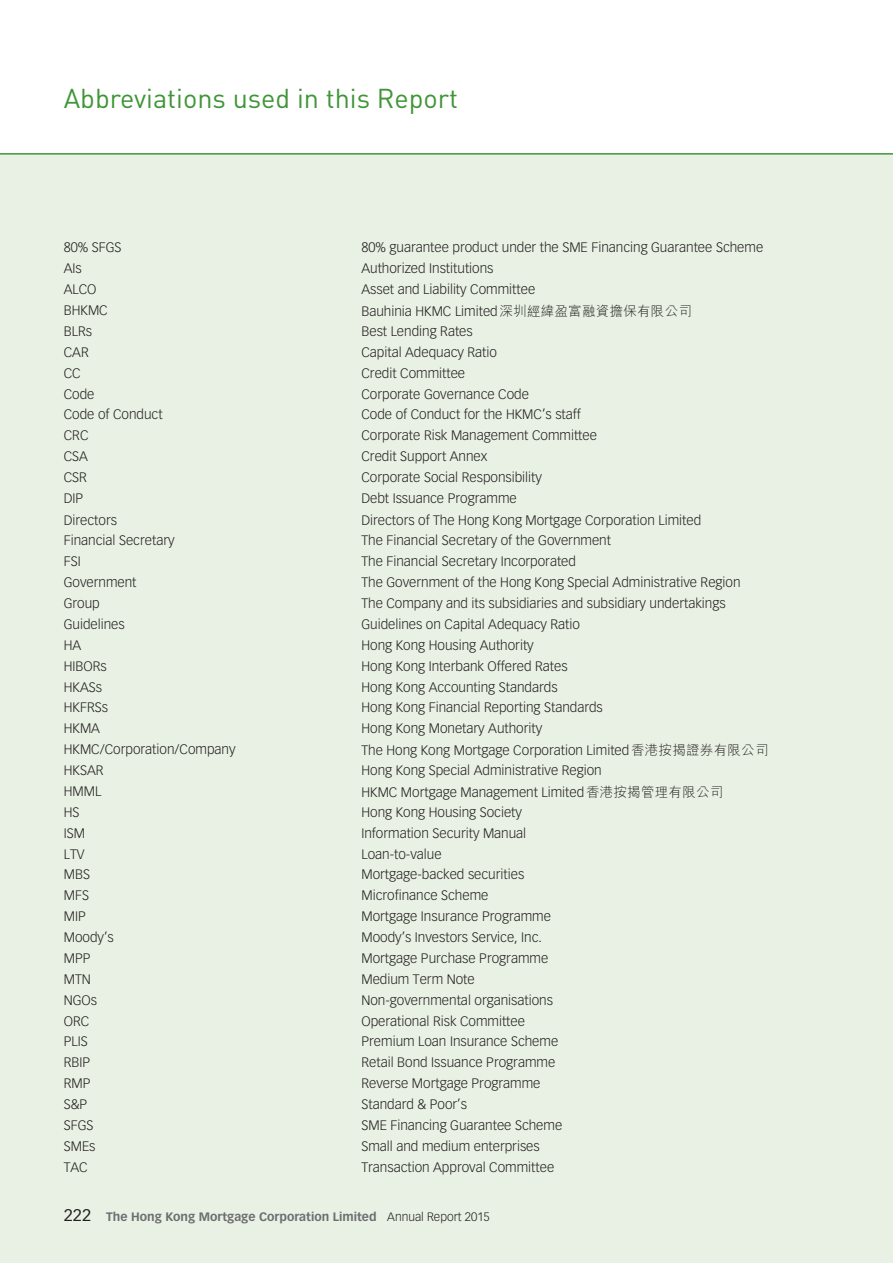
<style>
.page{position:relative;width:893px;height:1263px;background:#fff}
.page>*{position:absolute;margin:0;border:0;box-sizing:border-box;transform-origin:0 0}
.t1{font:27px "DIN";color:#3f9537}
.t2{font:300 13.5px "Vectora LT Std";color:#231f20}
.t3{font:700 12px "Vectora LT Std";color:#6c6d70}
.s1{font-family:"M Hei HK"}
.s2{font-weight:400;font-size:16.5px;color:#231f20}
.s3{font-weight:300;color:#231f20}
</style>
<div class="page">
<div style="left:0;top:154px;width:893px;height:1109px;background:#e8f1e3"></div>
<hr style="left:0;top:153px;width:893px;height:2px;background:#3f9537">
<h1 class="t1" style="left:64px;top:82px;width:396px">Abbreviations used in this Report</h1>
<p class="t2" style="left:64px;top:240px;width:59px">80% SFGS</p>
<p class="t2" style="left:361px;top:240px;width:403px">80% guarantee product under the SME Financing Guarantee Scheme</p>
<p class="t2" style="left:64px;top:261px;width:19px">AIs</p>
<p class="t2" style="left:361px;top:261px;width:134px">Authorized Institutions</p>
<p class="t2" style="left:64px;top:282px;width:34px">ALCO</p>
<p class="t2" style="left:361px;top:282px;width:175px">Asset and Liability Committee</p>
<p class="t2" style="left:64px;top:302px;width:46px">BHKMC</p>
<p class="t2" style="left:361px;top:303px;width:332px">Bauhinia HKMC Limited<span class="s1">深圳經緯盈富融資擔保有限公司</span></p>
<p class="t2" style="left:64px;top:323px;width:30px">BLRs</p>
<p class="t2" style="left:361px;top:323px;width:113px">Best Lending Rates</p>
<p class="t2" style="left:64px;top:344px;width:27px">CAR</p>
<p class="t2" style="left:361px;top:344px;width:137px">Capital Adequacy Ratio</p>
<p class="t2" style="left:64px;top:365px;width:19px">CC</p>
<p class="t2" style="left:361px;top:365px;width:105px">Credit Committee</p>
<p class="t2" style="left:64px;top:386px;width:32px">Code</p>
<p class="t2" style="left:361px;top:386px;width:169px">Corporate Governance Code</p>
<p class="t2" style="left:64px;top:407px;width:100px">Code of Conduct</p>
<p class="t2" style="left:361px;top:407px;width:221px">Code of Conduct for the HKMC’s staff</p>
<p class="t2" style="left:64px;top:428px;width:26px">CRC</p>
<p class="t2" style="left:361px;top:428px;width:237px">Corporate Risk Management Committee</p>
<p class="t2" style="left:64px;top:449px;width:26px">CSA</p>
<p class="t2" style="left:361px;top:449px;width:127px">Credit Support Annex</p>
<p class="t2" style="left:64px;top:469px;width:25px">CSR</p>
<p class="t2" style="left:361px;top:469px;width:182px">Corporate Social Responsibility</p>
<p class="t2" style="left:64px;top:490px;width:21px">DIP</p>
<p class="t2" style="left:361px;top:490px;width:157px">Debt Issuance Programme</p>
<p class="t2" style="left:64px;top:512px;width:55px">Directors</p>
<p class="t2" style="left:361px;top:512px;width:341px">Directors of The Hong Kong Mortgage Corporation Limited</p>
<p class="t2" style="left:64px;top:533px;width:112px">Financial Secretary</p>
<p class="t2" style="left:361px;top:533px;width:251px">The Financial Secretary of the Government</p>
<p class="t2" style="left:64px;top:554px;width:19px">FSI</p>
<p class="t2" style="left:361px;top:554px;width:216px">The Financial Secretary Incorporated</p>
<p class="t2" style="left:64px;top:575px;width:74px">Government</p>
<p class="t2" style="left:361px;top:575px;width:381px">The Government of the Hong Kong Special Administrative Region</p>
<p class="t2" style="left:64px;top:595px;width:38px">Group</p>
<p class="t2" style="left:361px;top:595px;width:366px">The Company and its subsidiaries and subsidiary undertakings</p>
<p class="t2" style="left:64px;top:616px;width:63px">Guidelines</p>
<p class="t2" style="left:361px;top:616px;width:220px">Guidelines on Capital Adequacy Ratio</p>
<p class="t2" style="left:64px;top:637px;width:19px">HA</p>
<p class="t2" style="left:361px;top:637px;width:174px">Hong Kong Housing Authority</p>
<p class="t2" style="left:64px;top:658px;width:45px">HIBORs</p>
<p class="t2" style="left:361px;top:658px;width:208px">Hong Kong Interbank Offered Rates</p>
<p class="t2" style="left:64px;top:679px;width:40px">HKASs</p>
<p class="t2" style="left:361px;top:679px;width:198px">Hong Kong Accounting Standards</p>
<p class="t2" style="left:64px;top:700px;width:46px">HKFRSs</p>
<p class="t2" style="left:361px;top:700px;width:243px">Hong Kong Financial Reporting Standards</p>
<p class="t2" style="left:64px;top:721px;width:38px">HKMA</p>
<p class="t2" style="left:361px;top:721px;width:182px">Hong Kong Monetary Authority</p>
<p class="t2" style="left:64px;top:742px;width:173px">HKMC/Corporation/Company</p>
<p class="t2" style="left:361px;top:742px;width:409px">The Hong Kong Mortgage Corporation Limited<span class="s1">香港按揭證券有限公司</span></p>
<p class="t2" style="left:64px;top:762px;width:41px">HKSAR</p>
<p class="t2" style="left:361px;top:762px;width:242px">Hong Kong Special Administrative Region</p>
<p class="t2" style="left:64px;top:783px;width:39px">HMML</p>
<p class="t2" style="left:361px;top:784px;width:363px">HKMC Mortgage Management Limited<span class="s1">香港按揭管理有限公司</span></p>
<p class="t2" style="left:64px;top:804px;width:17px">HS</p>
<p class="t2" style="left:361px;top:804px;width:162px">Hong Kong Housing Society</p>
<p class="t2" style="left:64px;top:825px;width:23px">ISM</p>
<p class="t2" style="left:361px;top:825px;width:166px">Information Security Manual</p>
<p class="t2" style="left:64px;top:846px;width:22px">LTV</p>
<p class="t2" style="left:361px;top:846px;width:82px">Loan-to-value</p>
<p class="t2" style="left:64px;top:867px;width:28px">MBS</p>
<p class="t2" style="left:361px;top:867px;width:164px">Mortgage-backed securities</p>
<p class="t2" style="left:64px;top:888px;width:27px">MFS</p>
<p class="t2" style="left:361px;top:888px;width:129px">Microfinance Scheme</p>
<p class="t2" style="left:64px;top:908px;width:23px">MIP</p>
<p class="t2" style="left:361px;top:908px;width:191px">Mortgage Insurance Programme</p>
<p class="t2" style="left:64px;top:929px;width:52px">Moody’s</p>
<p class="t2" style="left:361px;top:929px;width:182px">Moody’s Investors Service, Inc.</p>
<p class="t2" style="left:64px;top:950px;width:28px">MPP</p>
<p class="t2" style="left:361px;top:950px;width:188px">Mortgage Purchase Programme</p>
<p class="t2" style="left:64px;top:971px;width:28px">MTN</p>
<p class="t2" style="left:361px;top:971px;width:115px">Medium Term Note</p>
<p class="t2" style="left:64px;top:992px;width:35px">NGOs</p>
<p class="t2" style="left:361px;top:992px;width:193px">Non-governmental organisations</p>
<p class="t2" style="left:64px;top:1013px;width:27px">ORC</p>
<p class="t2" style="left:361px;top:1013px;width:165px">Operational Risk Committee</p>
<p class="t2" style="left:64px;top:1034px;width:26px">PLIS</p>
<p class="t2" style="left:361px;top:1034px;width:198px">Premium Loan Insurance Scheme</p>
<p class="t2" style="left:64px;top:1055px;width:28px">RBIP</p>
<p class="t2" style="left:361px;top:1055px;width:195px">Retail Bond Issuance Programme</p>
<p class="t2" style="left:64px;top:1075px;width:28px">RMP</p>
<p class="t2" style="left:361px;top:1075px;width:181px">Reverse Mortgage Programme</p>
<p class="t2" style="left:64px;top:1096px;width:25px">S&amp;P</p>
<p class="t2" style="left:361px;top:1096px;width:107px">Standard &amp; Poor’s</p>
<p class="t2" style="left:64px;top:1117px;width:31px">SFGS</p>
<p class="t2" style="left:361px;top:1117px;width:202px">SME Financing Guarantee Scheme</p>
<p class="t2" style="left:64px;top:1138px;width:33px">SMEs</p>
<p class="t2" style="left:361px;top:1138px;width:180px">Small and medium enterprises</p>
<p class="t2" style="left:64px;top:1159px;width:26px">TAC</p>
<p class="t2" style="left:361px;top:1159px;width:194px">Transaction Approval Committee</p>
<p class="t3" style="left:64px;top:1209px;width:428px"><span class="s2">222</span> The Hong Kong Mortgage Corporation Limited <span class="s3">Annual Report 2015</span></p>
</div>
